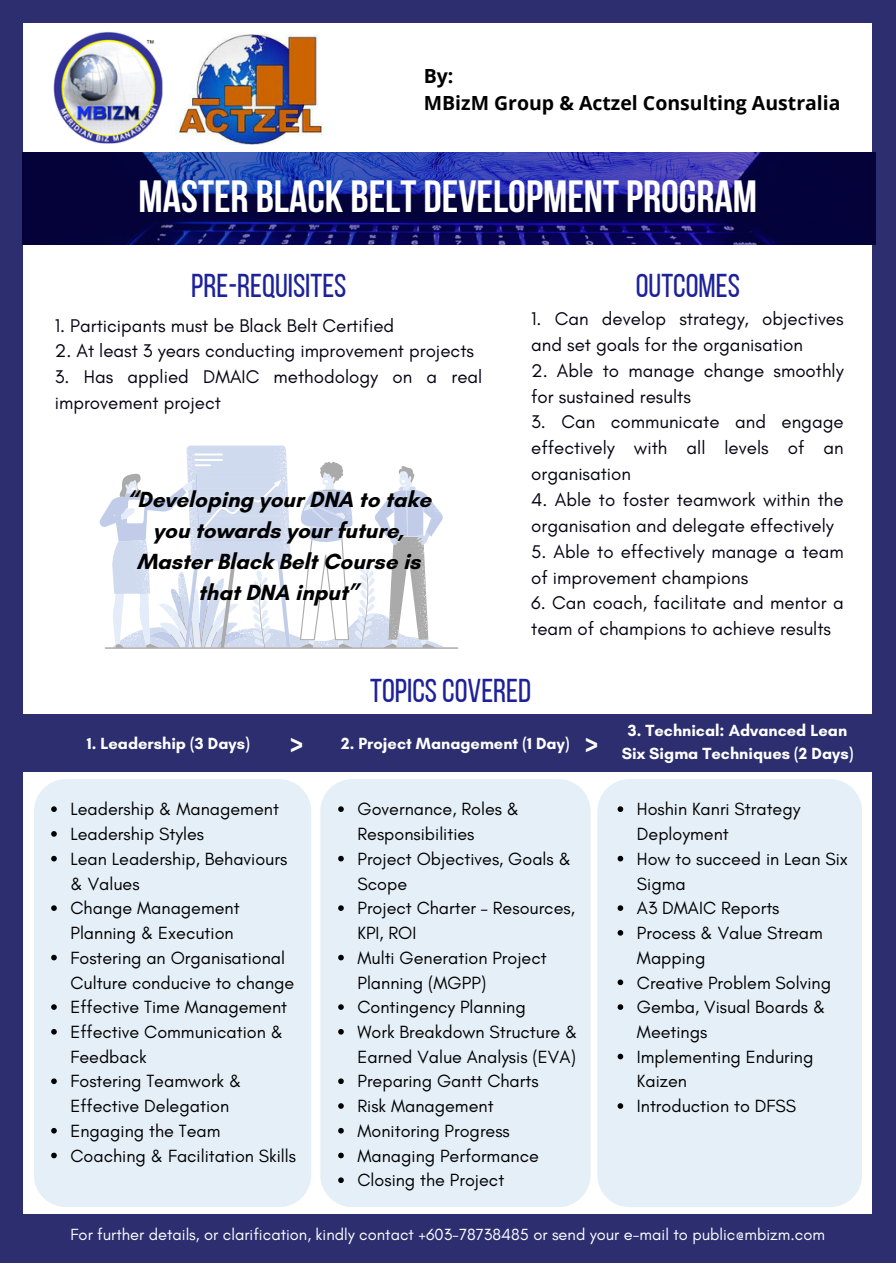
<style>
.page{position:relative;width:896px;height:1264px;background:#fff}
.page>*{position:absolute;margin:0;border:0;box-sizing:border-box;transform-origin:0 0}
.t1{font:700 45px "Bebas Neue";color:#fff}
.t2{font:33px "Bebas Neue";color:#1e2299}
.t3{font:700 27px "Glacial Indifference";color:#fff}
.t4{font:700 22.35px/30.9px "Glacial Indifference";color:#000;text-align:center}
.t5{font:700 19.5px/27px "Open Sans";color:#000}
.t6{font:18.75px/25.8px "Glacial Indifference";color:#040312}
.t7{font:18px/24.8px "Glacial Indifference";color:#000}
.t8{font:16.5px "Glacial Indifference";color:#fff}
.t9{font:700 16.5px/22.5px "Glacial Indifference";color:#fff;text-align:center}
</style>
<div class="page">
<div style="left:0;top:0;width:896px;height:1262px;background:#2c2e70"></div>
<div style="left:24px;top:24px;width:848px;height:1189px;background:#fff"></div>
<img style="left:22px;top:152px;width:853px;height:92px">
<img style="left:53px;top:32px;width:123px;height:112px">
<img style="left:177px;top:35px;width:146px;height:110px">
<svg style="left:101px;top:445px;width:341px;height:204px"></svg>
<div style="left:34px;top:779px;width:277px;height:427px;background:#e5eff8;border-radius:32px"></div>
<div style="left:320px;top:779px;width:270px;height:427px;background:#e5eff8;border-radius:32px"></div>
<div style="left:597px;top:779px;width:265px;height:428px;background:#e5eff8;border-radius:32px"></div>
<div style="left:16px;top:714px;width:868px;height:58px;background:#2c2e70"></div>
<svg style="left:51px;top:806px;width:6px;height:6px"></svg>
<svg style="left:51px;top:831px;width:6px;height:5px"></svg>
<svg style="left:51px;top:855px;width:6px;height:6px"></svg>
<svg style="left:51px;top:905px;width:6px;height:5px"></svg>
<svg style="left:51px;top:954px;width:6px;height:6px"></svg>
<svg style="left:51px;top:1004px;width:6px;height:5px"></svg>
<svg style="left:51px;top:1029px;width:6px;height:5px"></svg>
<svg style="left:51px;top:1078px;width:6px;height:6px"></svg>
<svg style="left:51px;top:1128px;width:6px;height:5px"></svg>
<svg style="left:51px;top:1152px;width:6px;height:6px"></svg>
<svg style="left:338px;top:806px;width:6px;height:6px"></svg>
<svg style="left:338px;top:855px;width:6px;height:6px"></svg>
<svg style="left:338px;top:905px;width:6px;height:5px"></svg>
<svg style="left:338px;top:954px;width:6px;height:6px"></svg>
<svg style="left:338px;top:1004px;width:6px;height:5px"></svg>
<svg style="left:338px;top:1029px;width:6px;height:5px"></svg>
<svg style="left:338px;top:1078px;width:6px;height:6px"></svg>
<svg style="left:338px;top:1103px;width:6px;height:5px"></svg>
<svg style="left:338px;top:1128px;width:6px;height:5px"></svg>
<svg style="left:338px;top:1152px;width:6px;height:6px"></svg>
<svg style="left:338px;top:1177px;width:6px;height:5px"></svg>
<svg style="left:617px;top:806px;width:6px;height:6px"></svg>
<svg style="left:617px;top:855px;width:6px;height:6px"></svg>
<svg style="left:617px;top:905px;width:6px;height:5px"></svg>
<svg style="left:617px;top:930px;width:6px;height:5px"></svg>
<svg style="left:617px;top:979px;width:6px;height:6px"></svg>
<svg style="left:617px;top:1004px;width:6px;height:5px"></svg>
<svg style="left:617px;top:1053px;width:6px;height:6px"></svg>
<svg style="left:617px;top:1103px;width:6px;height:5px"></svg>
<p class="t5" style="left:424px;top:62px;width:418px">By:<br>MBizM Group &amp; Actzel Consulting Australia</p>
<p class="t1" style="left:139px;top:178px;width:620px">MASTER BLACK BELT DEVELOPMENT PROGRAM</p>
<p class="t2" style="left:191px;top:272px;width:157px">PRE-REQUISITES</p>
<p class="t6" style="left:55px;top:312px;width:341px">1. Participants must be Black Belt Certified</p>
<p class="t6" style="left:55px;top:338px;width:420px">2. At least 3 years conducting improvement projects</p>
<p class="t6" style="left:55px;top:364px;width:429px">3. Has applied DMAIC methodology on a real improvement project</p>
<p class="t4" style="left:126px;top:484px;width:306px">“Developing your DNA to take you towards your future,<br>Master Black Belt Course is that DNA input”</p>
<p class="t2" style="left:636px;top:272px;width:106px">OUTCOMES</p>
<h2 class="t6" style="left:531px;top:305px;width:314px">1. Can develop strategy, objectives and set goals for the organisation</h2>
<h2 class="t6" style="left:531px;top:357px;width:314px">2. Able to manage change smoothly for sustained results</h2>
<h2 class="t6" style="left:531px;top:409px;width:314px;text-align:justify">3. Can communicate and engage effectively with all levels of an organisation</h2>
<h2 class="t6" style="left:531px;top:486px;width:314px">4. Able to foster teamwork within the organisation and delegate effectively</h2>
<h2 class="t6" style="left:531px;top:538px;width:314px">5. Able to effectively manage a team of improvement champions</h2>
<h2 class="t6" style="left:531px;top:590px;width:314px">6. Can coach, facilitate and mentor a team of champions to achieve results</h2>
<p class="t9" style="left:87px;top:732px;width:164px">1. Leadership (3 Days)</p>
<p class="t2" style="left:370px;top:677px;width:162px">TOPICSCOVERED</p>
<p class="t9" style="left:341px;top:732px;width:230px">2. Project Management (1 Day)</p>
<h6 class="t3" style="left:289px;top:725px;width:16px">&gt;</h6>
<h6 class="t3" style="left:584px;top:725px;width:16px">&gt;</h6>
<h5 class="t7" style="left:70px;top:796px;width:210px">Leadership &amp; Management</h5>
<p class="t7" style="left:70px;top:821px;width:135px">Leadership Styles</p>
<h3 class="t7" style="left:70px;top:846px;width:218px">Lean Leadership, Behaviours &amp; Values</h3>
<h2 class="t7" style="left:70px;top:895px;width:171px">Change Management<br>Planning &amp; Execution</h2>
<h2 class="t7" style="left:70px;top:945px;width:225px">Fostering an Organisational<br>Culture conducive to change</h2>
<h5 class="t7" style="left:70px;top:994px;width:218px">Effective Time Management</h5>
<p class="t7" style="left:70px;top:1019px;width:214px">Effective Communication &amp;<br>Feedback</p>
<p class="t7" style="left:70px;top:1068px;width:172px">Fostering Teamwork &amp;<br>Effective Delegation</p>
<p class="t7" style="left:70px;top:1118px;width:151px">Engaging the Team</p>
<p class="t7" style="left:70px;top:1142px;width:227px">Coaching &amp; Facilitation Skills</p>
<p class="t7" style="left:357px;top:796px;width:163px">Governance, Roles &amp;<br>Responsibilities</p>
<p class="t7" style="left:357px;top:846px;width:215px">Project Objectives, Goals &amp;<br>Scope</p>
<p class="t7" style="left:357px;top:895px;width:219px">Project Charter – Resources,<br>KPI, ROI</p>
<p class="t7" style="left:357px;top:945px;width:191px">Multi Generation Project<br>Planning (MGPP)</p>
<p class="t7" style="left:357px;top:994px;width:170px">Contingency Planning</p>
<p class="t7" style="left:357px;top:1019px;width:222px">Work Breakdown Structure &amp;<br>Earned Value Analysis (EVA)</p>
<p class="t7" style="left:357px;top:1068px;width:183px">Preparing Gantt Charts</p>
<p class="t7" style="left:357px;top:1093px;width:138px">Risk Management</p>
<p class="t7" style="left:357px;top:1118px;width:154px">Monitoring Progress</p>
<p class="t7" style="left:357px;top:1142px;width:183px">Managing Performance</p>
<p class="t7" style="left:357px;top:1167px;width:148px">Closing the Project</p>
<p class="t9" style="left:621px;top:719px;width:233px">3. Technical: Advanced Lean<br>Six Sigma Techniques (2 Days)</p>
<p class="t7" style="left:637px;top:796px;width:165px">Hoshin Kanri Strategy<br>Deployment</p>
<p class="t7" style="left:637px;top:846px;width:213px">How to succeed in Lean Six<br>Sigma</p>
<p class="t7" style="left:637px;top:895px;width:144px">A3 DMAIC Reports</p>
<p class="t7" style="left:637px;top:920px;width:187px">Process &amp; Value Stream<br>Mapping</p>
<p class="t7" style="left:637px;top:969px;width:196px">Creative Problem Solving</p>
<h1 class="t7" style="left:637px;top:994px;width:190px">Gemba, Visual Boards &amp;<br>Meetings</h1>
<p class="t7" style="left:637px;top:1044px;width:178px">Implementing Enduring<br>Kaizen</p>
<h6 class="t7" style="left:637px;top:1093px;width:161px">Introduction to DFSS</h6>
<p class="t8" style="left:70px;top:1224px;width:756px">For further details, or clarification, kindly contact +603-78738485 or send your e-mail to public@mbizm.com</p>
</div>
